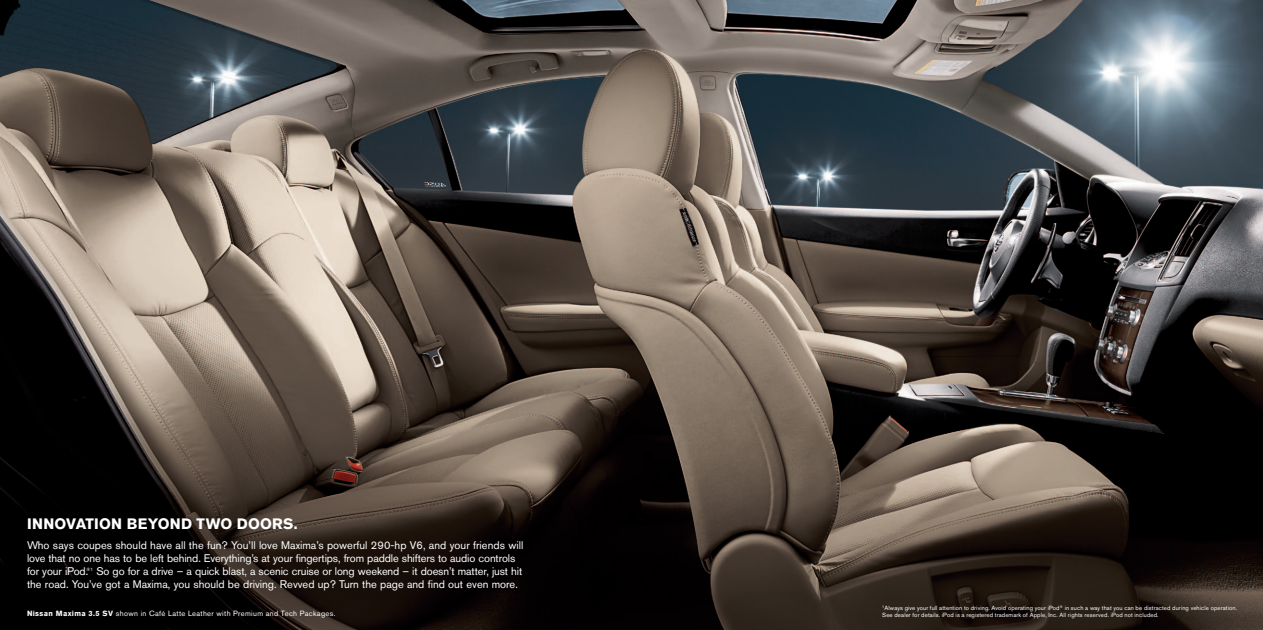
<style>
.page{position:relative;width:1263px;height:630px;background:#fff}
.page>*{position:absolute;margin:0;border:0;box-sizing:border-box;transform-origin:0 0}
.Sub-Headline_1{font:700 15px "Akzidenz Grotesk Pro";letter-spacing:.015em;color:#fff}
.Intro_Copy{font:11px/13px "Akzidenz Grotesk Pro";letter-spacing:-.01em;color:#fff}
._7_5_12_Cutlines_Nes{font:7.5px "Akzidenz Grotesk Pro";letter-spacing:.045em;color:#fff}
.Footnotes{font:6px/6.5px "Akzidenz Grotesk Pro";letter-spacing:.02em;color:#fff}
.Intro_Copy-2{font:4.7px "Akzidenz Grotesk Pro";color:#fff}
.s1{font-weight:700}
</style>
<div class="page">
<img style="left:0;top:0;width:1262px;height:630px">
<p class="Sub-Headline_1" style="left:27px;top:514px;width:272px">INNOVATION BEYOND TWO DOORS.</p>
<p class="Intro_Copy" style="left:27px;top:539px;width:498px">Who says coupes should have all the fun? You’ll love Maxima’s powerful 290-hp V6, and your friends will love that no one has to be left behind. Everything’s at your fingertips, from paddle shifters to audio controls for your iPod.</p>
<p class="Intro_Copy" style="left:27px;top:565px;width:497px;text-indent:69px">So go for a drive – a quick blast, a scenic cruise or long weekend – it doesn’t matter, just hit the road. You’ve got a Maxima, you should be driving. Revved up? Turn the page and find out even more.</p>
<p class="Intro_Copy-2" style="left:86px;top:566px;width:8px">®1</p>
<p class="_7_5_12_Cutlines_Nes" style="left:27px;top:609px;width:310px"><span class="s1">Nissan Maxima 3.5 SV</span> shown in Café Latte Leather with Premium and Tech Packages.</p>
<p class="Footnotes" style="left:882px;top:605px;width:356px"><sup>1</sup>Always give your full attention to driving. Avoid operating your iPod<sup>®</sup> in such a way that you can be distracted during vehicle operation.<br>See dealer for details. iPod is a registered trademark of Apple, Inc. All rights reserved. iPod not included.</p>
</div>
